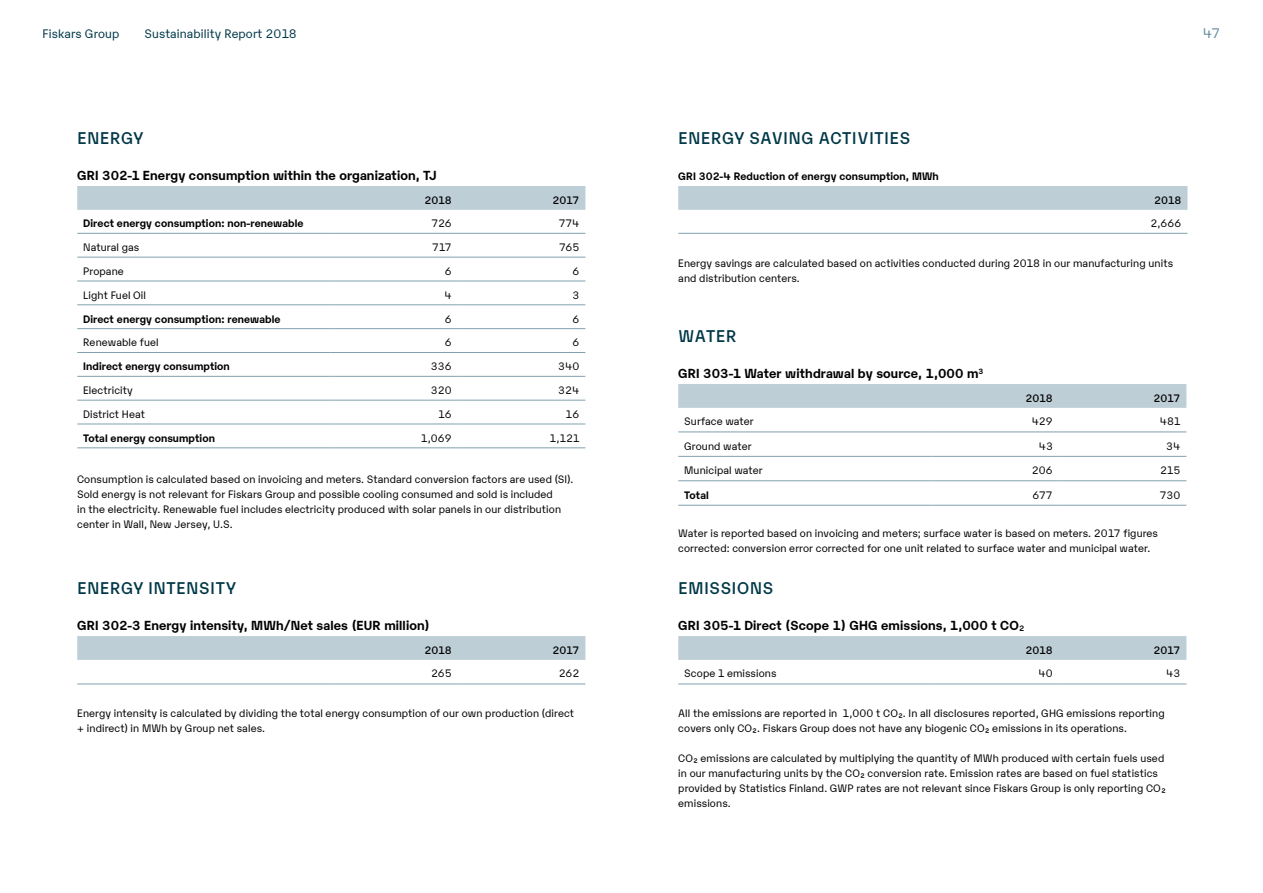
<style>
.page{position:relative;width:1263px;height:893px;background:#fff}
.page>*{position:absolute;margin:0;border:0;box-sizing:border-box;transform-origin:0 0}
.t1{font:500 16.5px "Karelia";letter-spacing:.05em;color:#003848}
.t2{font:13.5px "Karelia";color:#658d9d}
.t3{font:700 12.75px "Karelia";letter-spacing:.01em;color:#000}
.t4{font:12px "Karelia";letter-spacing:.01em;color:#003848}
.t5{font:10.5px/15px "Karelia";letter-spacing:.01em;color:#000}
.t6{font:700 10.5px "Karelia";letter-spacing:.01em;color:#000}
.t7{font:500 10.5px "Karelia";letter-spacing:.01em;color:#000}
.s1{font-weight:400}
</style>
<div class="page">
<div style="left:77px;top:186px;width:508px;height:24px;background:#beced7"></div>
<hr style="left:77px;top:257px;width:253px;height:1px;background:#81a1af">
<hr style="left:330px;top:257px;width:128px;height:1px;background:#81a1af">
<hr style="left:458px;top:257px;width:127px;height:1px;background:#81a1af">
<hr style="left:77px;top:281px;width:253px;height:1px;background:#81a1af">
<hr style="left:330px;top:281px;width:128px;height:1px;background:#81a1af">
<hr style="left:458px;top:281px;width:127px;height:1px;background:#81a1af">
<hr style="left:77px;top:305px;width:253px;height:1px;background:#81a1af">
<hr style="left:330px;top:305px;width:128px;height:1px;background:#81a1af">
<hr style="left:458px;top:305px;width:127px;height:1px;background:#81a1af">
<hr style="left:77px;top:352px;width:253px;height:1px;background:#81a1af">
<hr style="left:330px;top:352px;width:128px;height:1px;background:#81a1af">
<hr style="left:458px;top:352px;width:127px;height:1px;background:#81a1af">
<hr style="left:77px;top:400px;width:253px;height:1px;background:#81a1af">
<hr style="left:330px;top:400px;width:128px;height:1px;background:#81a1af">
<hr style="left:458px;top:400px;width:127px;height:1px;background:#81a1af">
<hr style="left:77px;top:448px;width:253px;height:1px;background:#81a1af">
<hr style="left:330px;top:448px;width:128px;height:1px;background:#81a1af">
<hr style="left:458px;top:448px;width:127px;height:1px;background:#81a1af">
<hr style="left:77px;top:424px;width:253px;height:1px;background:#81a1af">
<hr style="left:330px;top:424px;width:128px;height:1px;background:#81a1af">
<hr style="left:458px;top:424px;width:127px;height:1px;background:#81a1af">
<hr style="left:77px;top:376px;width:253px;height:1px;background:#81a1af">
<hr style="left:330px;top:376px;width:128px;height:1px;background:#81a1af">
<hr style="left:458px;top:376px;width:127px;height:1px;background:#81a1af">
<hr style="left:77px;top:328px;width:253px;height:1px;background:#81a1af">
<hr style="left:330px;top:328px;width:128px;height:1px;background:#81a1af">
<hr style="left:458px;top:328px;width:127px;height:1px;background:#81a1af">
<hr style="left:77px;top:233px;width:253px;height:1px;background:#81a1af">
<hr style="left:330px;top:233px;width:128px;height:1px;background:#81a1af">
<hr style="left:458px;top:233px;width:127px;height:1px;background:#81a1af">
<div style="left:77px;top:636px;width:508px;height:24px;background:#beced7"></div>
<hr style="left:77px;top:684px;width:253px;height:1px;background:#81a1af">
<hr style="left:330px;top:684px;width:128px;height:1px;background:#81a1af">
<hr style="left:458px;top:684px;width:127px;height:1px;background:#81a1af">
<div style="left:678px;top:186px;width:509px;height:24px;background:#beced7"></div>
<hr style="left:678px;top:233px;width:382px;height:1px;background:#81a1af">
<hr style="left:1060px;top:233px;width:127px;height:1px;background:#81a1af">
<div style="left:678px;top:384px;width:508px;height:24px;background:#beced7"></div>
<hr style="left:678px;top:432px;width:253px;height:1px;background:#81a1af">
<hr style="left:931px;top:432px;width:128px;height:1px;background:#81a1af">
<hr style="left:1059px;top:432px;width:127px;height:1px;background:#81a1af">
<hr style="left:678px;top:456px;width:253px;height:1px;background:#81a1af">
<hr style="left:931px;top:456px;width:128px;height:1px;background:#81a1af">
<hr style="left:1059px;top:456px;width:127px;height:1px;background:#81a1af">
<hr style="left:678px;top:505px;width:253px;height:1px;background:#81a1af">
<hr style="left:931px;top:505px;width:128px;height:1px;background:#81a1af">
<hr style="left:1059px;top:505px;width:127px;height:1px;background:#81a1af">
<hr style="left:678px;top:480px;width:253px;height:1px;background:#81a1af">
<hr style="left:931px;top:480px;width:128px;height:1px;background:#81a1af">
<hr style="left:1059px;top:480px;width:127px;height:1px;background:#81a1af">
<div style="left:678px;top:636px;width:508px;height:24px;background:#beced7"></div>
<hr style="left:678px;top:684px;width:253px;height:1px;background:#81a1af">
<hr style="left:931px;top:684px;width:128px;height:1px;background:#81a1af">
<hr style="left:1059px;top:684px;width:127px;height:1px;background:#81a1af">
<p class="t4" style="left:43px;top:25px;width:78px">Fiskars Group</p>
<p class="t4" style="left:145px;top:25px;width:154px">Sustainability Report 2018</p>
<p class="t2" style="left:1203px;top:24px;width:19px">47</p>
<h1 class="t1" style="left:78px;top:126px;width:67px">ENERGY</h1>
<p class="t3" style="left:77px;top:166px;width:361px">GRI 302-1 Energy consumption within the organization, TJ</p>
<p class="t7" style="left:424px;top:192px;width:29px">2018</p>
<p class="t7" style="left:552px;top:192px;width:28px">2017</p>
<p class="t6" style="left:83px;top:216px;width:222px">Direct energy consumption: non-renewable</p>
<p class="t5" style="left:432px;top:215px;width:22px">726</p>
<p class="t5" style="left:559px;top:215px;width:22px">774</p>
<p class="t5" style="left:83px;top:239px;width:58px">Natural gas</p>
<p class="t5" style="left:432px;top:239px;width:21px">717</p>
<p class="t5" style="left:559px;top:239px;width:22px">765</p>
<p class="t5" style="left:83px;top:263px;width:42px">Propane</p>
<p class="t5" style="left:445px;top:263px;width:8px">6</p>
<p class="t5" style="left:572px;top:263px;width:8px">6</p>
<p class="t5" style="left:83px;top:287px;width:64px">Light Fuel Oil</p>
<p class="t5" style="left:445px;top:287px;width:9px">4</p>
<p class="t5" style="left:572px;top:287px;width:8px">3</p>
<p class="t6" style="left:83px;top:311px;width:199px">Direct energy consumption: renewable</p>
<p class="t5" style="left:445px;top:311px;width:8px">6</p>
<p class="t5" style="left:572px;top:311px;width:8px">6</p>
<p class="t5" style="left:83px;top:334px;width:77px">Renewable fuel</p>
<p class="t5" style="left:445px;top:334px;width:8px">6</p>
<p class="t5" style="left:572px;top:334px;width:8px">6</p>
<p class="t6" style="left:83px;top:359px;width:148px">Indirect energy consumption</p>
<p class="t5" style="left:431px;top:358px;width:22px">336</p>
<p class="t5" style="left:558px;top:358px;width:23px">340</p>
<p class="t5" style="left:83px;top:382px;width:51px">Electricity</p>
<p class="t5" style="left:431px;top:382px;width:22px">320</p>
<p class="t5" style="left:558px;top:382px;width:23px">324</p>
<p class="t5" style="left:83px;top:406px;width:63px">District Heat</p>
<p class="t5" style="left:438px;top:406px;width:15px">16</p>
<p class="t5" style="left:566px;top:406px;width:15px">16</p>
<p class="t6" style="left:83px;top:430px;width:133px">Total energy consumption</p>
<p class="t5" style="left:421px;top:430px;width:32px">1,069</p>
<p class="t5" style="left:550px;top:430px;width:31px">1,121</p>
<p class="t5" style="left:77px;top:471px;width:498px">Consumption is calculated based on invoicing and meters. Standard conversion factors are used (SI).<br>Sold energy is not relevant for Fiskars Group and possible cooling consumed and sold is included<br>in the electricity. Renewable fuel includes electricity produced with solar panels in our distribution center in Wall, New Jersey, U.S.</p>
<h1 class="t1" style="left:78px;top:576px;width:160px">ENERGY INTENSITY</h1>
<p class="t3" style="left:77px;top:616px;width:354px">GRI 302-3 Energy intensity, MWh/Net sales (EUR million)</p>
<p class="t7" style="left:424px;top:642px;width:29px">2018</p>
<p class="t7" style="left:552px;top:642px;width:28px">2017</p>
<p class="t5" style="left:431px;top:665px;width:22px">265</p>
<p class="t5" style="left:559px;top:665px;width:22px">262</p>
<p class="t5" style="left:77px;top:705px;width:498px">Energy intensity is calculated by dividing the total energy consumption of our own production (direct + indirect) in MWh by Group net sales.</p>
<h1 class="t1" style="left:679px;top:126px;width:233px">ENERGY SAVING ACTIVITIES</h1>
<p class="t6" style="left:678px;top:168px;width:262px">GRI 302-4 Reduction of energy consumption, MWh</p>
<p class="t7" style="left:1154px;top:192px;width:29px">2018</p>
<p class="t5" style="left:1150px;top:215px;width:33px">2,666</p>
<p class="t5" style="left:678px;top:255px;width:496px">Energy savings are calculated based on activities conducted during 2018 in our manufacturing units and distribution centers.</p>
<h1 class="t1" style="left:679px;top:324px;width:59px">WATER</h1>
<p class="t3" style="left:678px;top:364px;width:307px">GRI 303-1 Water withdrawal by source, 1,000 m<sup>3</sup></p>
<p class="t7" style="left:1025px;top:390px;width:29px">2018</p>
<p class="t7" style="left:1153px;top:390px;width:28px">2017</p>
<p class="t5" style="left:684px;top:413px;width:71px">Surface water</p>
<p class="t5" style="left:1032px;top:413px;width:23px">429</p>
<p class="t5" style="left:1160px;top:413px;width:22px">481</p>
<p class="t5" style="left:684px;top:438px;width:69px">Ground water</p>
<p class="t5" style="left:1039px;top:438px;width:16px">43</p>
<p class="t5" style="left:1166px;top:438px;width:16px">34</p>
<p class="t5" style="left:684px;top:462px;width:80px">Municipal water</p>
<p class="t5" style="left:1032px;top:462px;width:22px">206</p>
<p class="t5" style="left:1160px;top:462px;width:22px">215</p>
<p class="t6" style="left:684px;top:487px;width:26px">Total</p>
<p class="t5" style="left:1032px;top:487px;width:22px">677</p>
<p class="t5" style="left:1160px;top:487px;width:22px">730</p>
<p class="t5" style="left:678px;top:525px;width:481px">Water is reported based on invoicing and meters; surface water is based on meters. 2017 figures corrected: conversion error corrected for one unit related to surface water and municipal water.</p>
<h1 class="t1" style="left:679px;top:576px;width:96px">EMISSIONS</h1>
<p class="t3" style="left:678px;top:616px;width:348px">GRI 305-1 Direct (Scope 1) GHG emissions, 1,000 t CO<span class="s1">2</span></p>
<p class="t7" style="left:1025px;top:642px;width:29px">2018</p>
<p class="t7" style="left:1153px;top:642px;width:28px">2017</p>
<p class="t5" style="left:684px;top:665px;width:94px">Scope 1 emissions</p>
<p class="t5" style="left:1039px;top:665px;width:16px">40</p>
<p class="t5" style="left:1166px;top:665px;width:16px">43</p>
<p class="t5" style="left:678px;top:705px;width:488px">All the emissions are reported in 1,000 t CO2. In all disclosures reported, GHG emissions reporting covers only CO2. Fiskars Group does not have any biogenic CO2 emissions in its operations.</p>
<p class="t5" style="left:678px;top:750px;width:489px">CO2 emissions are calculated by multiplying the quantity of MWh produced with certain fuels used in our manufacturing units by the CO2 conversion rate. Emission rates are based on fuel statistics provided by Statistics Finland. GWP rates are not relevant since Fiskars Group is only reporting CO2 emissions.</p>
</div>
